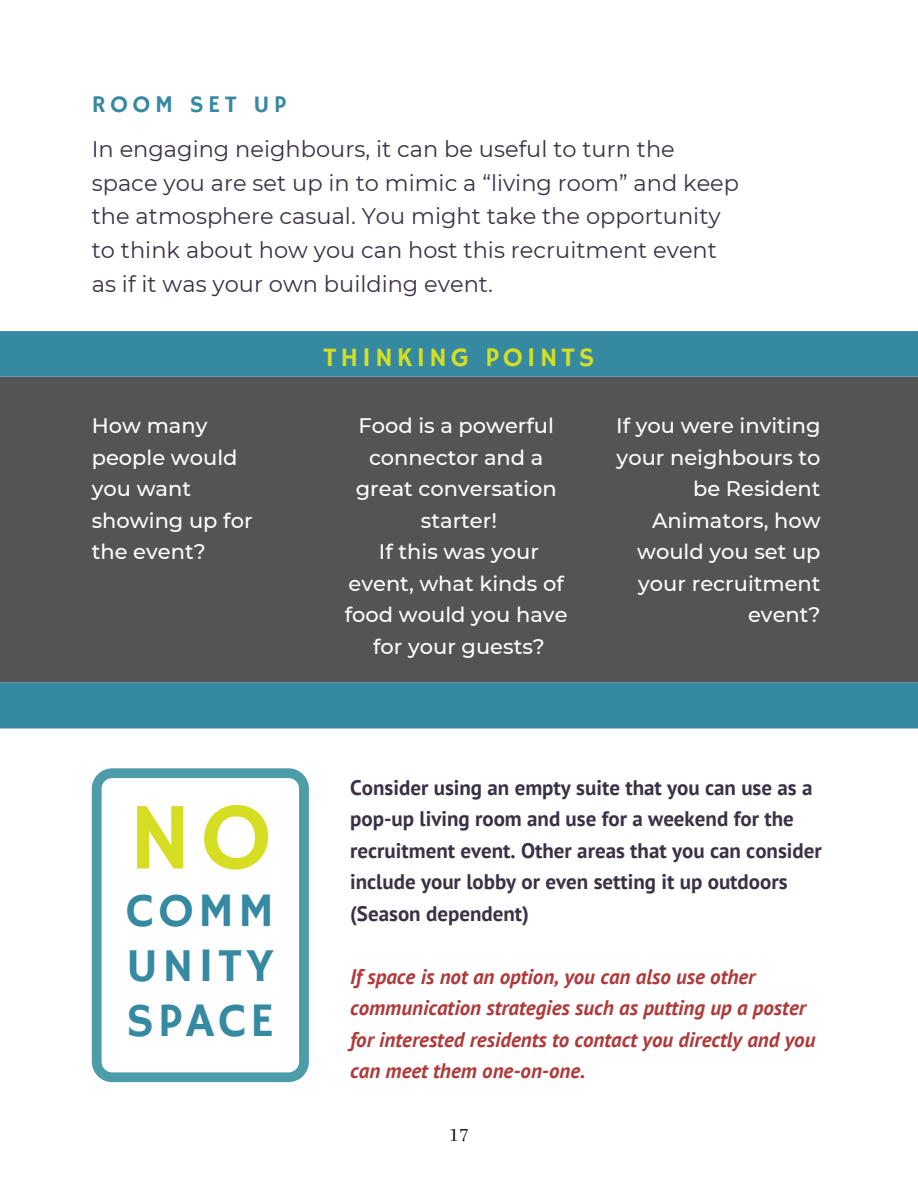
<style>
.page{position:relative;width:918px;height:1188px;background:#fff}
.page>*{position:absolute;margin:0;border:0;box-sizing:border-box;transform-origin:0 0}
.t1{font:96px "Hammersmith One";color:#d6de23}
.t2{font:48px "Hammersmith One";letter-spacing:.085em;color:#3589a1}
.t3{font:47.85px/54.9px "Hammersmith One";letter-spacing:.085em;color:#3589a1}
.t4{font:27px "Hammersmith One";letter-spacing:.145em;color:#d6de23}
.t5{font:24px "Hammersmith One";letter-spacing:.185em;color:#3589a1}
.t6{font:22.5px/33.8px "Montserrat";color:#383244}
.t7{font:500 21px/31.5px "Montserrat";color:#fff;text-align:right}
.t8{font:700 21px/31.5px "PT Sans";color:#383244}
.t9{font:italic 700 21px/31.5px "PT Sans";color:#af3a3a}
.t10{font:21px "Arapey";color:#000}
</style>
<div class="page">
<svg style="left:0;top:331px;width:918px;height:397px;background:#4d6065"></svg>
<svg style="left:92px;top:768px;width:217px;height:314px"></svg>
<p class="t5" style="left:92px;top:90px;width:196px">ROOM SET UP</p>
<p class="t6" style="left:92px;top:132px;width:649px">In engaging neighbours, it can be useful to turn the space you are set up in to mimic a “living room” and keep the atmosphere casual. You might take the opportunity to think about how you can host this recruitment event as if it was your own building event.</p>
<p class="t4" style="left:323px;top:342px;width:273px">THINKING POINTS</p>
<p class="t7" style="left:92px;top:410px;width:162px;text-align:left">How many people would you want showing up for the event?</p>
<p class="t7" style="left:345px;top:410px;width:224px;text-align:center">Food is a powerful connector and a great conversation starter!<br>If this was your event, what kinds of food would you have for your guests?</p>
<p class="t7" style="left:616px;top:410px;width:206px">If you were inviting your neighbours to be Resident<br>Animators, how would you set up your recruitment event?</p>
<h1 class="t1" style="left:128px;top:782px;width:145px">NO</h1>
<h3 class="t3" style="left:126px;top:885px;width:150px">COMM<br>UNITY</h3>
<h2 class="t2" style="left:126px;top:993px;width:150px">SPACE</h2>
<p class="t8" style="left:350px;top:771px;width:473px">Consider using an empty suite that you can use as a pop-up living room and use for a weekend for the recruitment event. Other areas that you can consider include your lobby or even setting it up outdoors (Season dependent)</p>
<p class="t9" style="left:350px;top:960px;width:467px">If space is not an option, you can also use other communication strategies such as putting up a poster for interested residents to contact you directly and you can meet them one-on-one.</p>
<p class="t10" style="left:449px;top:1123px;width:21px">17</p>
</div>
